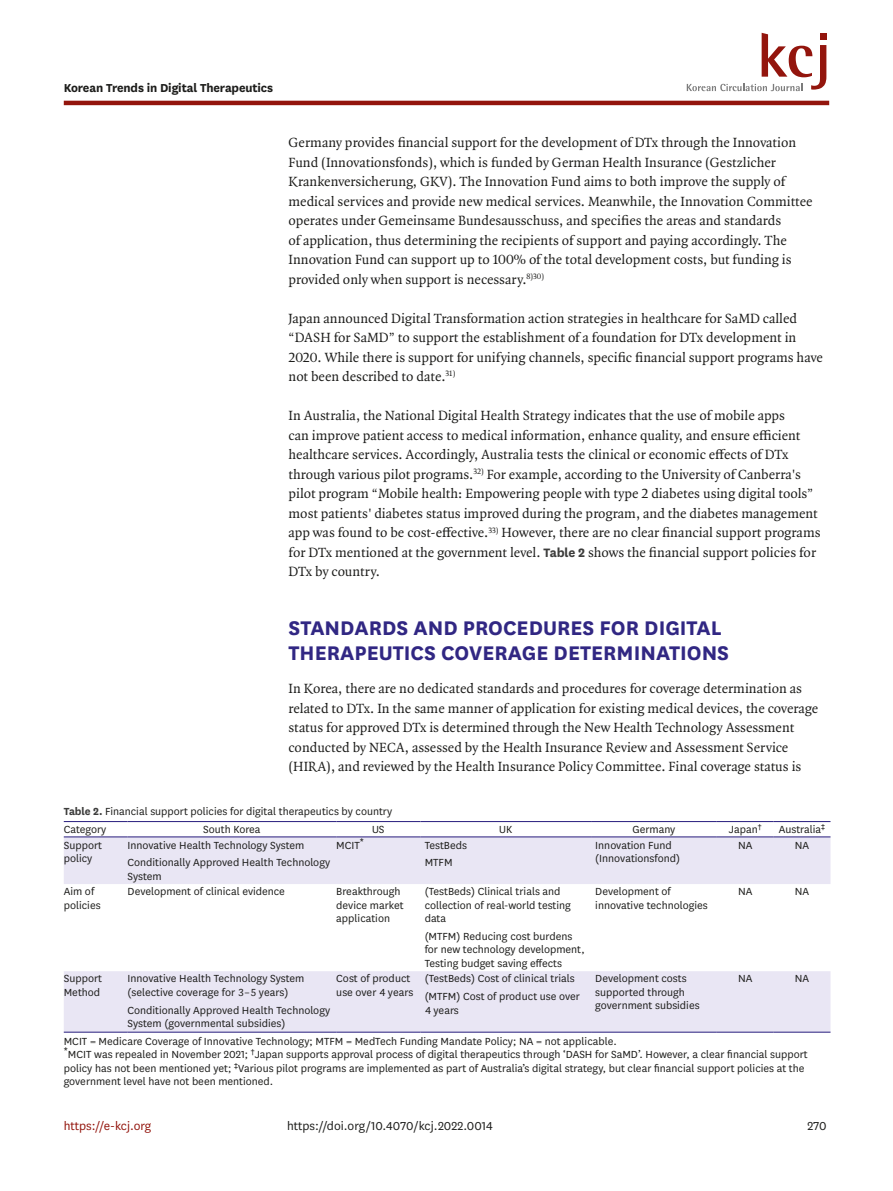
<style>
.page{position:relative;width:893px;height:1191px;background:#fff}
.page>*{position:absolute;margin:0;border:0;box-sizing:border-box;transform-origin:0 0}
.body_title1{font:700 23.1px/25.2px "National";color:#312783}
.body_p{font:14.25px/19.5px "Quadraat OT";color:#1d1d1b}
.body_p_first{font:14.25px/19.5px "Quadraat OT";color:#1d1d1b}
.t1{font:13.5px "National";color:#1d1d1b}
.t2{font:700 13.5px "National";letter-spacing:-.01em;color:#1d1d1b}
.t3{font:13.5px "National";color:#93150d}
.t4{font:12px/13.5px "National";color:#1d1d1b}
.s1{font-family:"National";font-weight:700;color:#3d3d3c}
.s2{font-weight:700;color:#3d3d3c}
</style>
<div class="page">
<hr style="left:64px;top:101px;width:765px;height:4px;background:#93150d">
<div style="left:820px;top:34px;width:7px;height:6px;background:#93150d"></div>
<svg style="left:687px;top:33px;width:139px;height:58px"></svg>
<svg style="left:64px;top:837px;width:766px;height:194px;fill:#e9e6f4"></svg>
<hr style="left:64px;top:821px;width:64px;height:1px;background:#312783">
<hr style="left:128px;top:821px;width:208px;height:1px;background:#312783">
<hr style="left:336px;top:821px;width:84px;height:1px;background:#312783">
<hr style="left:420px;top:821px;width:171px;height:1px;background:#312783">
<hr style="left:591px;top:821px;width:126px;height:1px;background:#312783">
<hr style="left:717px;top:821px;width:57px;height:1px;background:#312783">
<hr style="left:774px;top:821px;width:56px;height:1px;background:#312783">
<hr style="left:64px;top:836px;width:64px;height:1px;background:#312783">
<hr style="left:128px;top:836px;width:208px;height:1px;background:#312783">
<hr style="left:336px;top:836px;width:84px;height:1px;background:#312783">
<hr style="left:420px;top:836px;width:171px;height:1px;background:#312783">
<hr style="left:591px;top:836px;width:126px;height:1px;background:#312783">
<hr style="left:717px;top:836px;width:57px;height:1px;background:#312783">
<hr style="left:774px;top:836px;width:56px;height:1px;background:#312783">
<hr style="left:64px;top:1031px;width:64px;height:1px;background:#312783">
<hr style="left:128px;top:1031px;width:208px;height:1px;background:#312783">
<hr style="left:336px;top:1031px;width:84px;height:1px;background:#312783">
<hr style="left:420px;top:1031px;width:171px;height:1px;background:#312783">
<hr style="left:591px;top:1031px;width:126px;height:1px;background:#312783">
<hr style="left:717px;top:1031px;width:57px;height:1px;background:#312783">
<hr style="left:774px;top:1031px;width:56px;height:1px;background:#312783">
<p class="t2" style="left:64px;top:78px;width:211px">Korean Trends in Digital Therapeutics</p>
<p class="body_p" style="left:289px;top:133px;width:526px">Germany provides financial support for the development of DTx through the Innovation Fund (Innovationsfonds), which is funded by German Health Insurance (Gestzlicher Krankenversicherung, GKV). The Innovation Fund aims to both improve the supply of medical services and provide new medical services. Meanwhile, the Innovation Committee operates under Gemeinsame Bundesausschuss, and specifies the areas and standards<br>of application, thus determining the recipients of support and paying accordingly. The Innovation Fund can support up to 100% of the total development costs, but funding is provided only when support is necessary.<sup>8)30)</sup></p>
<p class="body_p" style="left:289px;top:308px;width:536px">Japan announced Digital Transformation action strategies in healthcare for SaMD called “DASH for SaMD” to support the establishment of a foundation for DTx development in 2020. While there is support for unifying channels, specific financial support programs have not been described to date.<sup>31)</sup></p>
<p class="body_p" style="left:289px;top:406px;width:534px">In Australia, the National Digital Health Strategy indicates that the use of mobile apps<br>can improve patient access to medical information, enhance quality, and ensure efficient healthcare services. Accordingly, Australia tests the clinical or economic effects of DTx through various pilot programs.<sup>32)</sup> For example, according to the University of Canberra's pilot program “Mobile health: Empowering people with type 2 diabetes using digital tools” most patients' diabetes status improved during the program, and the diabetes management app was found to be cost-effective.<sup>33)</sup> However, there are no clear financial support programs for DTx mentioned at the government level. <span class="s1">Table 2</span> shows the financial support policies for DTx by country.</p>
<p class="body_title1" style="left:289px;top:613px;width:442px">STANDARDS AND PROCEDURES FOR DIGITAL<br>THERAPEUTICS COVERAGE DETERMINATIONS</p>
<p class="body_p_first" style="left:289px;top:679px;width:531px">In Korea, there are no dedicated standards and procedures for coverage determination as related to DTx. In the same manner of application for existing medical devices, the coverage status for approved DTx is determined through the New Health Technology Assessment conducted by NECA, assessed by the Health Insurance Review and Assessment Service (HIRA), and reviewed by the Health Insurance Policy Committee. Final coverage status is</p>
<p class="t4" style="left:64px;top:802px;width:330px;line-height:17.7px"><span class="s2">Table 2.</span> Financial support policies for digital therapeutics by country<br>Category</p>
<p class="t4" style="left:203px;top:821px;width:59px">South Korea</p>
<p class="t4" style="left:372px;top:821px;width:14px">US</p>
<p class="t4" style="left:499px;top:821px;width:15px">UK</p>
<p class="t4" style="left:632px;top:821px;width:44px">Germany</p>
<p class="t4" style="left:729px;top:821px;width:34px">Japan<sup>†</sup></p>
<p class="t4" style="left:779px;top:821px;width:48px">Australia<sup>‡</sup></p>
<p class="t4" style="left:336px;top:837px;width:29px">MCIT<sup>*</sup></p>
<p class="t4" style="left:425px;top:835px;width:44px;line-height:17.7px">TestBeds<br>MTFM</p>
<p class="t4" style="left:595px;top:837px;width:86px">Innovation Fund (Innovationsfond)</p>
<p class="t4" style="left:738px;top:837px;width:16px">NA</p>
<p class="t4" style="left:795px;top:837px;width:16px">NA</p>
<p class="t4" style="left:64px;top:837px;width:40px">Support policy</p>
<p class="t4" style="left:128px;top:835px;width:204px;line-height:17.7px">Innovative Health Technology System<br>Conditionally Approved Health Technology</p>
<p class="t4" style="left:128px;top:869px;width:36px">System</p>
<p class="t4" style="left:64px;top:884px;width:38px">Aim of policies</p>
<p class="t4" style="left:128px;top:884px;width:159px">Development of clinical evidence</p>
<p class="t4" style="left:336px;top:884px;width:69px">Breakthrough device market application</p>
<p class="t4" style="left:425px;top:884px;width:148px">(TestBeds) Clinical trials and collection of real-world testing data</p>
<p class="t4" style="left:425px;top:929px;width:162px">(MTFM) Reducing cost burdens for new technology development,<br>Testing budget saving effects</p>
<p class="t4" style="left:595px;top:884px;width:114px">Development of innovative technologies</p>
<p class="t4" style="left:738px;top:884px;width:16px">NA</p>
<p class="t4" style="left:795px;top:884px;width:16px">NA</p>
<p class="t4" style="left:336px;top:971px;width:79px">Cost of product use over 4 years</p>
<p class="t4" style="left:425px;top:969px;width:157px;line-height:17.7px">(TestBeds) Cost of clinical trials (MTFM) Cost of product use over</p>
<p class="t4" style="left:425px;top:1002px;width:36px">4 years</p>
<p class="t4" style="left:595px;top:971px;width:106px">Development costs supported through government subsidies</p>
<p class="t4" style="left:738px;top:971px;width:16px">NA</p>
<p class="t4" style="left:795px;top:971px;width:16px">NA</p>
<p class="t4" style="left:64px;top:1033px;width:745px">MCIT = Medicare Coverage of Innovative Technology; MTFM = MedTech Funding Mandate Policy; NA = not applicable.<br><sup>*</sup>MCIT was repealed in November 2021; <sup>†</sup>Japan supports approval process of digital therapeutics through ‘DASH for SaMD’. However, a clear financial support policy has not been mentioned yet; <sup>‡</sup>Various pilot programs are implemented as part of Australia’s digital strategy, but clear financial support policies at the government level have not been mentioned.</p>
<p class="t4" style="left:64px;top:971px;width:40px">Support<br>Method</p>
<p class="t4" style="left:128px;top:971px;width:178px">Innovative Health Technology System (selective coverage for 3–5 years)</p>
<p class="t4" style="left:128px;top:1002px;width:204px">Conditionally Approved Health Technology<br>System (governmental subsidies)</p>
<p class="t3" style="left:64px;top:1116px;width:89px">https://e-kcj.org</p>
<p class="t1" style="left:807px;top:1116px;width:21px">270</p>
<p class="t1" style="left:287px;top:1116px;width:207px">https://doi.org/10.4070/kcj.2022.0014</p>
</div>
